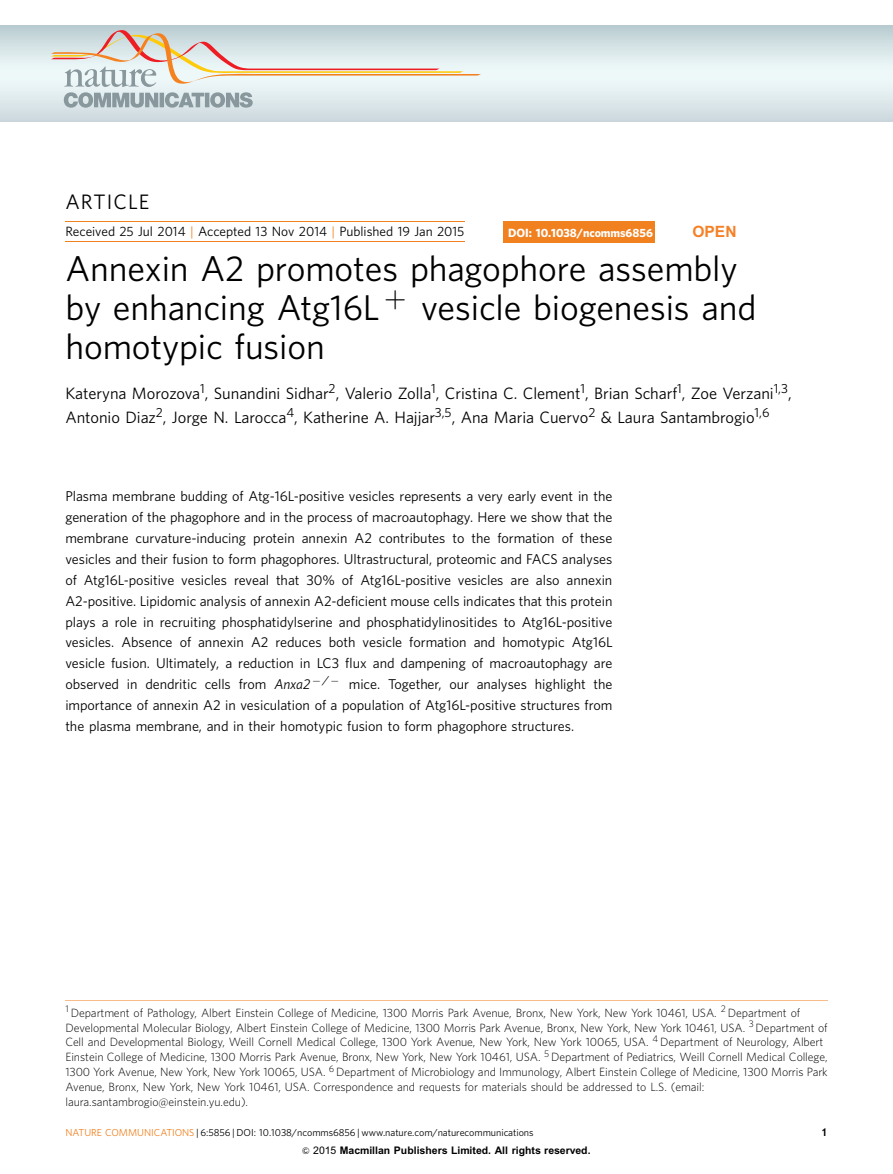
<style>
.page{position:relative;width:893px;height:1174px;background:#fff}
.page>*{position:absolute;margin:0;border:0;box-sizing:border-box;transform-origin:0 0}
.t1{font:35.85px/38.8px "Adv O Tea 1 a 7398";color:#000}
.t2{font:20.85px "Adv O Tea 1 a 7398";letter-spacing:.055em;color:#000}
.t3{font:16.5px/23.9px "Adv O Tea 1 a 7398";color:#000}
.t4{font:700 15.6px "Arial";color:#f58127}
.t5{font:14.25px/20.9px "Adv O Tea 1 a 7398";color:#000;text-align:justify}
.t6{font:13.5px "Adv O Tea 1 a 7398";color:#000}
.t7{font:12px/15px "Adv O Tf 23 bb 480";color:#000}
.t8{font:12px "Adv O Tcb 88 df 00";color:#fff}
.t9{font:10.8px "Adv T Tda 6 f 6 cb 8.B";color:#000}
.t10{font:10.5px "Adv PAD35";color:#000}
.t11{font:10.05px "Adv O Tea 1 a 7398";color:#000}
.s1{color:#f1801f}
.s2{font-family:"Adv OT9 bd 21 c 25.I"}
.s3{font-family:"Adv TA42"}
.s4{font-family:"Adv PAD33"}
</style>
<div class="page">
<hr style="left:65px;top:221px;width:399px;height:1px;background:#f1801f">
<hr style="left:65px;top:242px;width:399px;height:1px;background:#f1801f">
<div style="left:504px;top:222px;width:151px;height:21px;background:#f1801f"></div>
<hr style="left:65px;top:1000px;width:763px;height:1px;background:#f1801f">
<svg style="left:0;top:26px;width:893px;height:96px;background:#d8e5e8"></svg>
<svg style="left:50px;top:30px;width:431px;height:78px;background:#d8dad6"></svg>
<h2 class="t2" style="left:65px;top:194px;width:85px">ARTICLE</h2>
<p class="t6" style="left:65px;top:226px;width:401px">Received 25 Jul 2014 <span class="s1">|</span> Accepted 13 Nov 2014 <span class="s1">|</span> Published 19 Jan 2015</p>
<h1 class="t1" style="left:65px;top:252px;width:692px">Annexin A2 promotes phagophore assembly by enhancing Atg16L <sup>þ</sup> vesicle biogenesis and homotypic fusion</h1>
<p class="t3" style="left:65px;top:383px;width:728px">Kateryna Morozova<sup>1</sup>, Sunandini Sidhar<sup>2</sup>, Valerio Zolla<sup>1</sup>, Cristina C. Clement<sup>1</sup>, Brian Scharf<sup>1</sup>, Zoe Verzani<sup>1,3</sup>,<br>Antonio Diaz<sup>2</sup>, Jorge N. Larocca<sup>4</sup>, Katherine A. Hajjar<sup>3,5</sup>, Ana Maria Cuervo<sup>2</sup> &amp; Laura Santambrogio<sup>1,6</sup></p>
<p class="t8" style="left:508px;top:228px;width:146px">DOI: 10.1038/ncomms6856</p>
<p class="t4" style="left:692px;top:222px;width:46px">OPEN</p>
<p class="t5" style="left:65px;top:487px;width:549px">Plasma membrane budding of Atg-16L-positive vesicles represents a very early event in the generation of the phagophore and in the process of macroautophagy. Here we show that the membrane curvature-inducing protein annexin A2 contributes to the formation of these vesicles and their fusion to form phagophores. Ultrastructural, proteomic and FACS analyses of Atg16L-positive vesicles reveal that 30% of Atg16L-positive vesicles are also annexin A2-positive. Lipidomic analysis of annexin A2-deficient mouse cells indicates that this protein plays a role in recruiting phosphatidylserine and phosphatidylinositides to Atg16L-positive vesicles. Absence of annexin A2 reduces both vesicle formation and homotypic Atg16L vesicle fusion. Ultimately, a reduction in LC3 flux and dampening of macroautophagy are observed in dendritic cells from <span class="s2">Anxa2</span> <sup>-</sup> <sup>/</sup> <sup>-</sup> mice. Together, our analyses highlight the importance of annexin A2 in vesiculation of a population of Atg16L-positive structures from the plasma membrane, and in their homotypic fusion to form phagophore structures.</p>
<p class="t7" style="left:65px;top:1005px;width:764px"><sup>1</sup> Department of Pathology, Albert Einstein College of Medicine, 1300 Morris Park Avenue, Bronx, New York, New York 10461, USA. <sup>2</sup> Department of Developmental Molecular Biology, Albert Einstein College of Medicine, 1300 Morris Park Avenue, Bronx, New York, New York 10461, USA. <sup>3</sup> Department of Cell and Developmental Biology, Weill Cornell Medical College, 1300 York Avenue, New York, New York 10065, USA. <sup>4</sup> Department of Neurology, Albert Einstein College of Medicine, 1300 Morris Park Avenue, Bronx, New York, New York 10461, USA. <sup>5</sup> Department of Pediatrics, Weill Cornell Medical College, 1300 York Avenue, New York, New York 10065, USA. <sup>6</sup> Department of Microbiology and Immunology, Albert Einstein College of Medicine, 1300 Morris Park Avenue, Bronx, New York, New York 10461, USA. Correspondence and requests for materials should be addressed to L.S. (email: laura.santambrogio@einstein.yu.edu).</p>
<p class="t11" style="left:65px;top:1128px;width:470px"><span class="s1">NATURE COMMUNICATIONS</span> | 6:5856 | DOI: 10.1038/ncomms6856 | www.nature.com/naturecommunications</p>
<p class="t9" style="left:821px;top:1128px;width:8px">1</p>
<p class="t10" style="left:302px;top:1146px;width:290px"><span class="s3">&amp;</span> <span class="s4">2015</span> Macmillan Publishers Limited. All rights reserved.</p>
</div>
